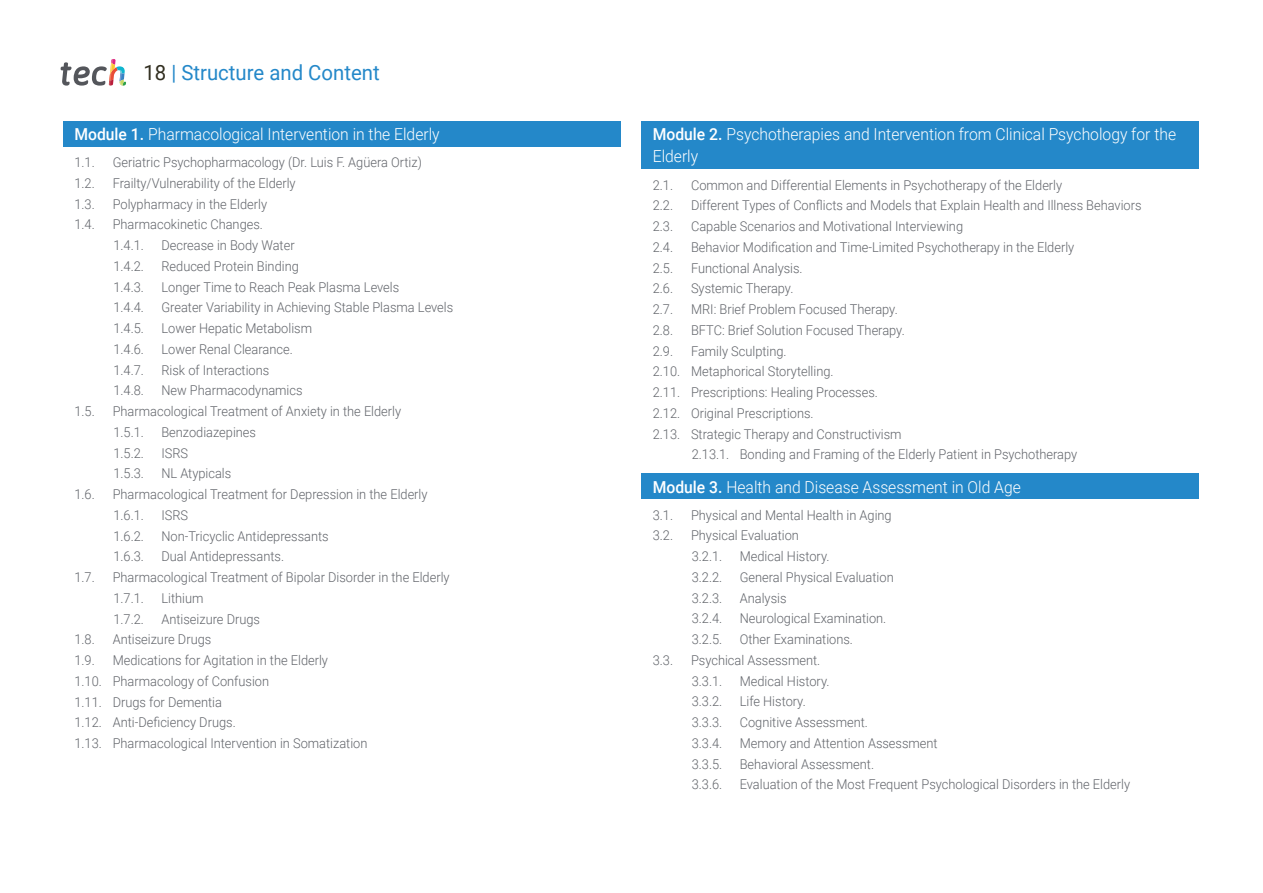
<style>
.page{position:relative;width:1263px;height:893px;background:#fff}
.page>*{position:absolute;margin:0;border:0;box-sizing:border-box;transform-origin:0 0}
.t1{font:21px "Roboto";color:#2488c9}
.t2{font:300 16.5px/22.5px "Roboto";color:#fff;scale:.95 1}
.t3{font:300 13.5px/20.7px "Roboto";color:#61646a;scale:.95 1}
.s1{color:#312e20}
.s2{font-weight:500}
</style>
<div class="page">
<svg style="left:61px;top:59px;width:65px;height:27px"></svg>
<div style="left:63px;top:121px;width:558px;height:25px;background:#2488c9"></div>
<div style="left:642px;top:121px;width:557px;height:48px;background:#2488c9"></div>
<div style="left:642px;top:474px;width:557px;height:25px;background:#2488c9"></div>
<h1 class="t1" style="left:144px;top:57px;width:238px"><span class="s1">18</span> | Structure and Content</h1>
<p class="t2" style="left:74px;top:122px;width:386px"><span class="s2">Module 1.</span> Pharmacological Intervention in the Elderly</p>
<p class="t3" style="left:74px;top:151px;width:23px">1.1.</p>
<p class="t3" style="left:113px;top:151px;width:327px">Geriatric Psychopharmacology (Dr. Luis F. Agüera Ortiz)</p>
<p class="t3" style="left:74px;top:172px;width:23px">1.2.</p>
<p class="t3" style="left:113px;top:172px;width:194px">Frailty/Vulnerability of the Elderly</p>
<p class="t3" style="left:74px;top:193px;width:23px">1.3.</p>
<p class="t3" style="left:113px;top:193px;width:164px">Polypharmacy in the Elderly</p>
<p class="t3" style="left:74px;top:214px;width:23px">1.4.</p>
<p class="t3" style="left:113px;top:214px;width:160px">Pharmacokinetic Changes.<br>1.4.1.</p>
<p class="t3" style="left:161px;top:234px;width:142px">Decrease in Body Water</p>
<p class="t3" style="left:113px;top:255px;width:34px">1.4.2.</p>
<p class="t3" style="left:161px;top:255px;width:146px">Reduced Protein Binding</p>
<p class="t3" style="left:113px;top:276px;width:34px">1.4.3.</p>
<p class="t3" style="left:161px;top:276px;width:252px">Longer Time to Reach Peak Plasma Levels</p>
<p class="t3" style="left:113px;top:297px;width:34px">1.4.4.</p>
<p class="t3" style="left:161px;top:297px;width:309px">Greater Variability in Achieving Stable Plasma Levels</p>
<p class="t3" style="left:113px;top:317px;width:34px">1.4.5.</p>
<p class="t3" style="left:161px;top:317px;width:160px">Lower Hepatic Metabolism</p>
<p class="t3" style="left:113px;top:338px;width:34px">1.4.6.</p>
<p class="t3" style="left:161px;top:338px;width:140px">Lower Renal Clearance.</p>
<p class="t3" style="left:113px;top:359px;width:34px">1.4.7.</p>
<p class="t3" style="left:161px;top:359px;width:115px">Risk of Interactions</p>
<p class="t3" style="left:113px;top:380px;width:34px">1.4.8.</p>
<p class="t3" style="left:161px;top:380px;width:150px">New Pharmacodynamics</p>
<p class="t3" style="left:74px;top:400px;width:23px">1.5.</p>
<p class="t3" style="left:113px;top:400px;width:305px">Pharmacological Treatment of Anxiety in the Elderly<br>1.5.1.</p>
<p class="t3" style="left:161px;top:421px;width:101px">Benzodiazepines</p>
<p class="t3" style="left:113px;top:442px;width:34px">1.5.2.</p>
<p class="t3" style="left:161px;top:442px;width:30px">ISRS</p>
<p class="t3" style="left:113px;top:463px;width:34px">1.5.3.</p>
<p class="t3" style="left:161px;top:463px;width:75px">NL Atypicals</p>
<p class="t3" style="left:74px;top:483px;width:23px">1.6.</p>
<p class="t3" style="left:113px;top:483px;width:333px">Pharmacological Treatment for Depression in the Elderly<br>1.6.1.</p>
<p class="t3" style="left:161px;top:504px;width:30px">ISRS</p>
<p class="t3" style="left:113px;top:525px;width:34px">1.6.2.</p>
<p class="t3" style="left:161px;top:525px;width:178px">Non-Tricyclic Antidepressants</p>
<p class="t3" style="left:113px;top:546px;width:34px">1.6.3.</p>
<p class="t3" style="left:161px;top:546px;width:131px">Dual Antidepressants.</p>
<p class="t3" style="left:74px;top:566px;width:23px">1.7.</p>
<p class="t3" style="left:113px;top:566px;width:356px">Pharmacological Treatment of Bipolar Disorder in the Elderly<br>1.7.1.</p>
<p class="t3" style="left:161px;top:587px;width:46px">Lithium</p>
<p class="t3" style="left:113px;top:608px;width:34px">1.7.2.</p>
<p class="t3" style="left:161px;top:608px;width:105px">Antiseizure Drugs</p>
<p class="t3" style="left:74px;top:629px;width:23px">1.8.</p>
<p class="t3" style="left:113px;top:629px;width:105px">Antiseizure Drugs</p>
<p class="t3" style="left:74px;top:649px;width:23px">1.9.</p>
<p class="t3" style="left:74px;top:649px;width:310px;text-indent:38px">Medications for Agitation in the Elderly<br>1.10. Pharmacology of Confusion<br>1.11. Drugs for Dementia<br>1.12. Anti-Deficiency Drugs.<br>1.13. Pharmacological Intervention in Somatization</p>
<p class="t2" style="left:653px;top:122px;width:552px"><span class="s2">Module 2.</span> Psychotherapies and Intervention from Clinical Psychology for the<br>Elderly</p>
<p class="t3" style="left:653px;top:174px;width:23px">2.1.</p>
<p class="t3" style="left:691px;top:174px;width:392px">Common and Differential Elements in Psychotherapy of the Elderly</p>
<p class="t3" style="left:653px;top:195px;width:23px">2.2.</p>
<p class="t3" style="left:691px;top:195px;width:476px">Different Types of Conflicts and Models that Explain Health and Illness Behaviors</p>
<p class="t3" style="left:653px;top:215px;width:23px">2.3.</p>
<p class="t3" style="left:691px;top:215px;width:288px">Capable Scenarios and Motivational Interviewing</p>
<p class="t3" style="left:653px;top:236px;width:23px">2.4.</p>
<p class="t3" style="left:691px;top:236px;width:405px">Behavior Modification and Time-Limited Psychotherapy in the Elderly</p>
<p class="t3" style="left:653px;top:257px;width:23px">2.5.</p>
<p class="t3" style="left:691px;top:257px;width:119px">Functional Analysis.</p>
<p class="t3" style="left:653px;top:278px;width:23px">2.6.</p>
<p class="t3" style="left:691px;top:278px;width:109px">Systemic Therapy.</p>
<p class="t3" style="left:653px;top:298px;width:23px">2.7.</p>
<p class="t3" style="left:691px;top:298px;width:219px">MRI: Brief Problem Focused Therapy.</p>
<p class="t3" style="left:653px;top:319px;width:23px">2.8.</p>
<p class="t3" style="left:691px;top:319px;width:226px">BFTC: Brief Solution Focused Therapy.</p>
<p class="t3" style="left:653px;top:340px;width:23px">2.9.</p>
<p class="t3" style="left:691px;top:340px;width:102px">Family Sculpting.</p>
<p class="t3" style="left:653px;top:361px;width:192px">2.10. Metaphorical Storytelling.</p>
<p class="t3" style="left:653px;top:381px;width:239px">2.11. Prescriptions: Healing Processes.</p>
<p class="t3" style="left:653px;top:402px;width:171px">2.12. Original Prescriptions.</p>
<p class="t3" style="left:653px;top:423px;width:263px">2.13. Strategic Therapy and Constructivism</p>
<p class="t3" style="left:692px;top:444px;width:407px">2.13.1. Bonding and Framing of the Elderly Patient in Psychotherapy</p>
<p class="t2" style="left:653px;top:475px;width:389px"><span class="s2">Module 3.</span> Health and Disease Assessment in Old Age</p>
<p class="t3" style="left:653px;top:504px;width:23px">3.1.</p>
<p class="t3" style="left:691px;top:504px;width:213px">Physical and Mental Health in Aging</p>
<p class="t3" style="left:653px;top:525px;width:23px">3.2.</p>
<p class="t3" style="left:691px;top:525px;width:115px">Physical Evaluation<br>3.2.1.</p>
<p class="t3" style="left:740px;top:545px;width:96px">Medical History.</p>
<p class="t3" style="left:692px;top:566px;width:34px">3.2.2.</p>
<p class="t3" style="left:740px;top:566px;width:164px">General Physical Evaluation</p>
<p class="t3" style="left:692px;top:587px;width:34px">3.2.3.</p>
<p class="t3" style="left:740px;top:587px;width:51px">Analysis</p>
<p class="t3" style="left:692px;top:608px;width:34px">3.2.4.</p>
<p class="t3" style="left:740px;top:608px;width:156px">Neurological Examination.</p>
<p class="t3" style="left:692px;top:628px;width:34px">3.2.5.</p>
<p class="t3" style="left:740px;top:628px;width:121px">Other Examinations.</p>
<p class="t3" style="left:653px;top:649px;width:23px">3.3.</p>
<p class="t3" style="left:691px;top:649px;width:138px">Psychical Assessment.<br>3.3.1.</p>
<p class="t3" style="left:740px;top:670px;width:96px">Medical History.</p>
<p class="t3" style="left:692px;top:691px;width:34px">3.3.2.</p>
<p class="t3" style="left:740px;top:691px;width:71px">Life History.</p>
<p class="t3" style="left:692px;top:711px;width:34px">3.3.3.</p>
<p class="t3" style="left:740px;top:711px;width:136px">Cognitive Assessment.</p>
<p class="t3" style="left:692px;top:732px;width:34px">3.3.4.</p>
<p class="t3" style="left:740px;top:732px;width:210px">Memory and Attention Assessment</p>
<p class="t3" style="left:692px;top:753px;width:34px">3.3.5.</p>
<p class="t3" style="left:740px;top:753px;width:143px">Behavioral Assessment.</p>
<p class="t3" style="left:692px;top:774px;width:34px">3.3.6.</p>
<p class="t3" style="left:740px;top:774px;width:412px">Evaluation of the Most Frequent Psychological Disorders in the Elderly</p>
</div>
